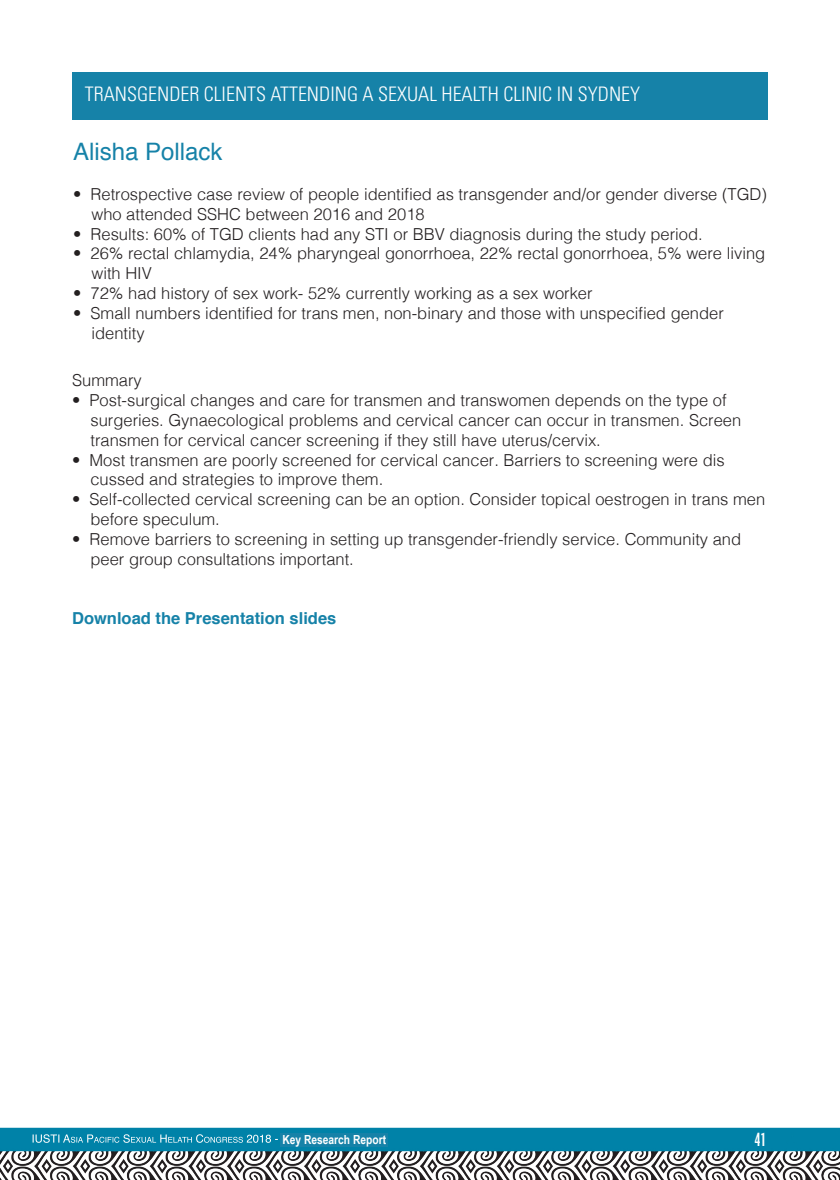
<style>
.page{position:relative;width:840px;height:1180px;background:#fff}
.page>*{position:absolute;margin:0;border:0;box-sizing:border-box;transform-origin:0 0}
.t1{font:24px "Helvetica";color:#1682a8}
.t2{font:300 condensed 20px "Univers LT Std";color:#fff}
.t3{font:300 16.4px/19.8px "Helvetica";color:#231f20}
.t4{font:700 16.4px "Helvetica";color:#1682a8}
.t5{font:condensed 16px "Placard";color:#fff}
.t6{font:700 12.4px "Arial Narrow";color:#fff}
</style>
<div class="page">
<img style="left:0;top:1127px;width:839px;height:52px">
<div style="left:72px;top:72px;width:695px;height:47px;background:#1682a8"></div>
<div style="left:280px;top:1132px;width:107px;height:14px;background:#1682a8"></div>
<p class="t2" style="left:85px;top:82px;width:556px">TRANSGENDER CLIENTS ATTENDING A SEXUAL HEALTH CLINIC IN SYDNEY</p>
<p class="t1" style="left:73px;top:131px;width:151px">Alisha Pollack</p>
<p class="t3" style="left:91px;top:183px;width:676px;text-indent:-18px">• Retrospective case review of people identified as transgender and/or gender diverse (TGD) who attended SSHC between 2016 and 2018</p>
<p class="t3" style="left:73px;top:222px;width:631px">• Results: 60% of TGD clients had any STI or BBV diagnosis during the study period.</p>
<p class="t3" style="left:91px;top:242px;width:675px;text-indent:-18px">• 26% rectal chlamydia, 24% pharyngeal gonorrhoea, 22% rectal gonorrhoea, 5% were living with HIV</p>
<p class="t3" style="left:73px;top:282px;width:520px">• 72% had history of sex work- 52% currently working as a sex worker</p>
<p class="t3" style="left:91px;top:302px;width:633px;text-indent:-18px">• Small numbers identified for trans men, non-binary and those with unspecified gender identity</p>
<p class="t3" style="left:72px;top:369px;width:71px">Summary</p>
<p class="t3" style="left:90px;top:389px;width:652px;text-indent:-18px">• Post-surgical changes and care for transmen and transwomen depends on the type of surgeries. Gynaecological problems and cervical cancer can occur in transmen. Screen transmen for cervical cancer screening if they still have uterus/cervix.</p>
<p class="t3" style="left:90px;top:448px;width:635px;text-indent:-18px">• Most transmen are poorly screened for cervical cancer. Barriers to screening were dis cussed and strategies to improve them.</p>
<p class="t3" style="left:90px;top:488px;width:676px;text-indent:-18px">• Self-collected cervical screening can be an option. Consider topical oestrogen in trans men before speculum.</p>
<p class="t3" style="left:90px;top:528px;width:652px;text-indent:-18px">• Remove barriers to screening in setting up transgender-friendly service. Community and peer group consultations important.</p>
<p class="t4" style="left:72px;top:603px;width:266px">Download the Presentation slides</p>
<p class="t6" style="left:282px;top:1129px;width:105px">Key Research Report</p>
<p class="t5" style="left:754px;top:1129px;width:13px">41</p>
</div>
